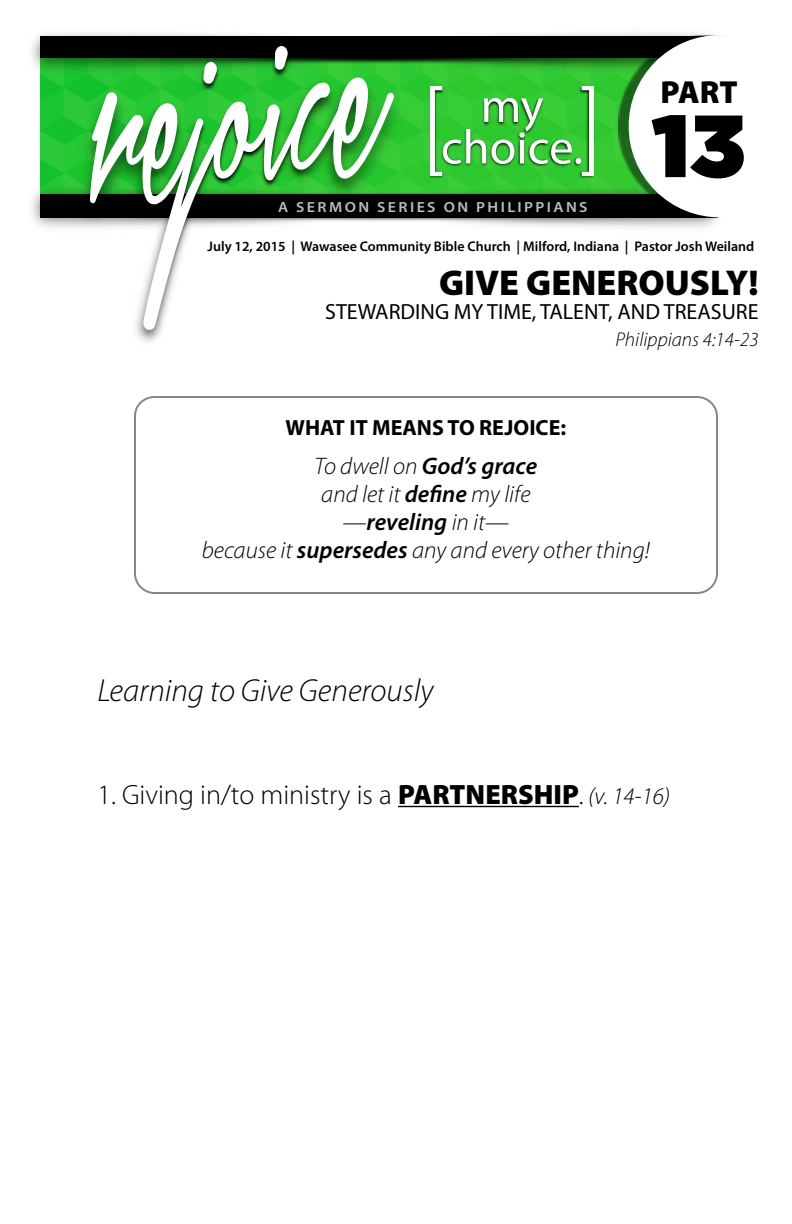
<style>
.page{position:relative;width:792px;height:1224px;background:#fff}
.page>*{position:absolute;margin:0;border:0;box-sizing:border-box;transform-origin:0 0}
.t1{font:900 88px "Gotham";color:#000}
.t2{font:900 36px "Myriad Pro";color:#000}
.t3{font:italic 300 32px "Myriad Pro";color:#000}
.t4{font:900 32px "Myriad Pro";color:#000}
.t5{font:300 28px "Myriad Pro";color:#000}
.t6{font:italic 300 24px/28px "Myriad Pro";color:#000;text-align:center}
.t7{font:22px "Myriad Pro";color:#000}
.t8{font:700 22px "Myriad Pro";color:#000}
.t9{font:italic 300 20px "Myriad Pro";color:#000}
.t10{font:600 14.8px "Myriad Pro";letter-spacing:.15em;color:#bcbdc0;scale:1.09 1}
.t11{font:600 14px "Myriad Pro";color:#000}
.s1{font-weight:600}
.s2{font-weight:900}
.s3{font-style:italic;font-size:24px}
</style>
<div class="page">
<img style="left:475px;top:146px;width:242px;height:82px">
<div style="left:40px;top:194px;width:678px;height:24px;background:#000"></div>
<img style="left:475px;top:33px;width:145px;height:113px">
<div style="left:40px;top:36px;width:678px;height:22px;background:#000"></div>
<svg style="left:620px;top:33px;width:102px;height:186px"></svg>
<img style="left:32px;top:33px;width:443px;height:378px">
<svg style="left:203px;top:62px;width:14px;height:15px"></svg>
<svg style="left:275px;top:46px;width:13px;height:24px"></svg>
<svg style="left:90px;top:77px;width:304px;height:253px"></svg>
<hr style="left:398px;top:806px;width:181px;height:1px;background:#000">
<div style="left:134px;top:396px;width:584px;height:198px;border:2px solid #53585f;border-radius:20px"></div>
<p class="t10" style="left:278px;top:198px;width:286px">A SERMON SERIES ON PHILIPPIANS</p>
<p class="t4" style="left:660px;top:74px;width:79px">PART</p>
<p class="t1" style="left:652px;top:83px;width:94px">13</p>
<p class="t11" style="left:208px;top:237px;width:548px">July 12, 2015 | Wawasee Community Bible Church | Milford, Indiana | Pastor Josh Weiland</p>
<p class="t2" style="left:439px;top:262px;width:321px">GIVE GENEROUSLY!</p>
<p class="t7" style="left:325px;top:298px;width:435px">STEWARDING MY TIME, TALENT, AND TREASURE</p>
<p class="t9" style="left:616px;top:327px;width:144px">Philippians 4:14-23</p>
<p class="t8" style="left:286px;top:413px;width:282px">WHAT IT MEANS TO REJOICE:</p>
<p class="t6" style="left:202px;top:452px;width:450px">To dwell on <span class="s1">God’s grace<br></span>and let it <span class="s1">define</span> my life<br>—<span class="s1">reveling</span> in it—<br>because it <span class="s1">supersedes</span> any and every other thing!</p>
<p class="t3" style="left:97px;top:671px;width:337px">Learning to Give Generously</p>
<p class="t5" style="left:97px;top:778px;width:574px">1. Giving in/to ministry is a <span class="s2">PARTNERSHIP</span>. <span class="s3">(v. 14-16)</span></p>
</div>
